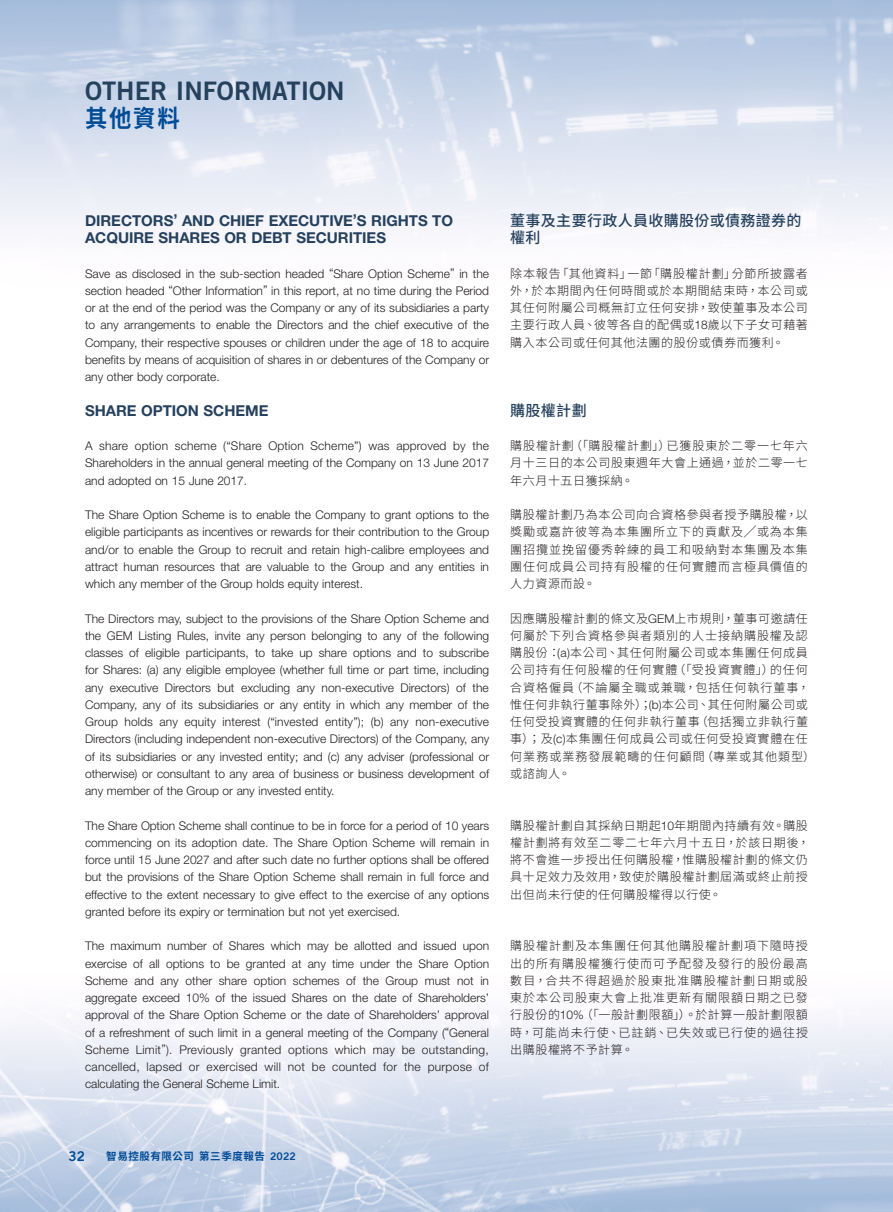
<style>
.page{position:relative;width:893px;height:1212px;background:#fff}
.page>*{position:absolute;margin:0;border:0;box-sizing:border-box;transform-origin:0 0}
.t1{font:25.5px "Trade Gothic LT Std Bd 2";color:#25415d}
.t2{font:700 24px "Source Han Sans TC";color:#004c97;scale:.93 1}
.Heading_1{font:700 15px/17.2px "Helvetica Neue LT Std";color:#25415d}
.C_Heading_1{font:500 15px/17.2px "Source Han Sans TC";letter-spacing:.025em;color:#25415d}
.t3{font:13.5px "Trade Gothic LT Std Bd 2";color:#004c97}
.Body_Text{font:300 12px/17.2px "Helvetica Neue LT Std";color:#231f20;text-align:justify}
.C_Body_Text{font:300 12px/17.2px "Source Han Sans TC";letter-spacing:.055em;color:#231f20;text-align:justify}
.t4{font:700 10.5px "Source Han Sans TC";letter-spacing:.05em;color:#004c97}
.s1{font-family:"Helvetica Neue LT Std"}
.s2{font-family:"Trade Gothic LT Std Bd 2";font-weight:400}
</style>
<div class="page">
<img style="left:0;top:0;width:893px;height:1212px">
<h1 class="t1" style="left:85px;top:75px;width:261px">OTHER INFORMATION</h1>
<h2 class="t2" style="left:85px;top:105px;width:103px">其他資料</h2>
<p class="Heading_1" style="left:85px;top:211px;width:369px">DIRECTORS’ AND CHIEF EXECUTIVE’S RIGHTS TO<br>ACQUIRE SHARES OR DEBT SECURITIES</p>
<p class="Body_Text" style="left:85px;top:264px;width:406px">Save as disclosed in the sub-section headed “Share Option Scheme” in the section headed “Other Information” in this report, at no time during the Period or at the end of the period was the Company or any of its subsidiaries a party to any arrangements to enable the Directors and the chief executive of the Company, their respective spouses or children under the age of 18 to acquire benefits by means of acquisition of shares in or debentures of the Company or any other body corporate.</p>
<p class="Heading_1" style="left:85px;top:401px;width:185px">SHARE OPTION SCHEME</p>
<p class="Body_Text" style="left:85px;top:437px;width:406px">A share option scheme (“Share Option Scheme”) was approved by the Shareholders in the annual general meeting of the Company on 13 June 2017 and adopted on 15 June 2017.</p>
<p class="Body_Text" style="left:85px;top:506px;width:406px">The Share Option Scheme is to enable the Company to grant options to the eligible participants as incentives or rewards for their contribution to the Group and/or to enable the Group to recruit and retain high-calibre employees and attract human resources that are valuable to the Group and any entities in which any member of the Group holds equity interest.</p>
<p class="Body_Text" style="left:85px;top:609px;width:406px">The Directors may, subject to the provisions of the Share Option Scheme and the GEM Listing Rules, invite any person belonging to any of the following classes of eligible participants, to take up share options and to subscribe for Shares: (a) any eligible employee (whether full time or part time, including any executive Directors but excluding any non-executive Directors) of the Company, any of its subsidiaries or any entity in which any member of the Group holds any equity interest (“invested entity”); (b) any non-executive Directors (including independent non-executive Directors) of the Company, any of its subsidiaries or any invested entity; and (c) any adviser (professional or otherwise) or consultant to any area of business or business development of any member of the Group or any invested entity.</p>
<p class="Body_Text" style="left:85px;top:816px;width:406px">The Share Option Scheme shall continue to be in force for a period of 10 years commencing on its adoption date. The Share Option Scheme will remain in force until 15 June 2027 and after such date no further options shall be offered but the provisions of the Share Option Scheme shall remain in full force and effective to the extent necessary to give effect to the exercise of any options granted before its expiry or termination but not yet exercised.</p>
<p class="Body_Text" style="left:85px;top:937px;width:406px">The maximum number of Shares which may be allotted and issued upon exercise of all options to be granted at any time under the Share Option Scheme and any other share option schemes of the Group must not in aggregate exceed 10% of the issued Shares on the date of Shareholders’ approval of the Share Option Scheme or the date of Shareholders’ approval of a refreshment of such limit in a general meeting of the Company (“General Scheme Limit”). Previously granted options which may be outstanding, cancelled, lapsed or exercised will not be counted for the purpose of calculating the General Scheme Limit.</p>
<p class="C_Heading_1" style="left:510px;top:212px;width:293px">董事及主要行政人員收購股份或債務證券的權利</p>
<p class="C_Body_Text" style="left:510px;top:265px;width:299px">除本報告「其他資料」一節「購股權計劃」分節所披露者外，於本期間內任何時間或於本期間結束時，本公司或其任何附屬公司概無訂立任何安排，致使董事及本公司主要行政人員、彼等各自的配偶或<span class="s1">18</span>歲以下子女可藉著購入本公司或任何其他法團的股份或債券而獲利。</p>
<p class="C_Heading_1" style="left:510px;top:402px;width:78px">購股權計劃</p>
<p class="C_Body_Text" style="left:510px;top:437px;width:299px">購股權計劃（「購股權計劃」）已獲股東於二零一七年六月十三日的本公司股東週年大會上通過，並於二零一七年六月十五日獲採納。</p>
<p class="C_Body_Text" style="left:510px;top:506px;width:299px">購股權計劃乃為本公司向合資格參與者授予購股權，以獎勵或嘉許彼等為本集團所立下的貢獻及╱或為本集團招攬並挽留優秀幹練的員工和吸納對本集團及本集團任何成員公司持有股權的任何實體而言極具價值的人力資源而設。</p>
<p class="C_Body_Text" style="left:510px;top:610px;width:307px;text-align:left">因應購股權計劃的條文及<span class="s1">GEM</span>上市規則，董事可邀請任何屬於下列合資格參與者類別的人士接納購股權及認購股份：<span class="s1">(a)</span>本公司、其任何附屬公司或本集團任何成員公司持有任何股權的任何實體（「受投資實體」）的任何合資格僱員（不論屬全職或兼職，包括任何執行董事，惟任何非執行董事除外）；<span class="s1">(b)</span>本公司、其任何附屬公司或任何受投資實體的任何非執行董事（包括獨立非執行董事）；及<span class="s1">(c)</span>本集團任何成員公司或任何受投資實體在任何業務或業務發展範疇的任何顧問（專業或其他類型）或諮詢人。</p>
<p class="C_Body_Text" style="left:510px;top:817px;width:301px;text-align:left">購股權計劃自其採納日期起<span class="s1">10</span>年期間內持續有效。購股權計劃將有效至二零二七年六月十五日，於該日期後，將不會進一步授出任何購股權，惟購股權計劃的條文仍具十足效力及效用，致使於購股權計劃屆滿或終止前授出但尚未行使的任何購股權得以行使。</p>
<p class="C_Body_Text" style="left:510px;top:938px;width:299px">購股權計劃及本集團任何其他購股權計劃項下隨時授出的所有購股權獲行使而可予配發及發行的股份最高數目，合共不得超過於股東批准購股權計劃日期或股東於本公司股東大會上批准更新有關限額日期之已發行股份的<span class="s1">10%</span>（「一般計劃限額」）。於計算一般計劃限額時，可能尚未行使、已註銷、已失效或已行使的過往授出購股權將不予計算。</p>
<p class="t3" style="left:69px;top:1148px;width:18px">32</p>
<p class="t4" style="left:106px;top:1150px;width:191px">智易控股有限公司 第三季度報告 <span class="s2">2022</span></p>
</div>
